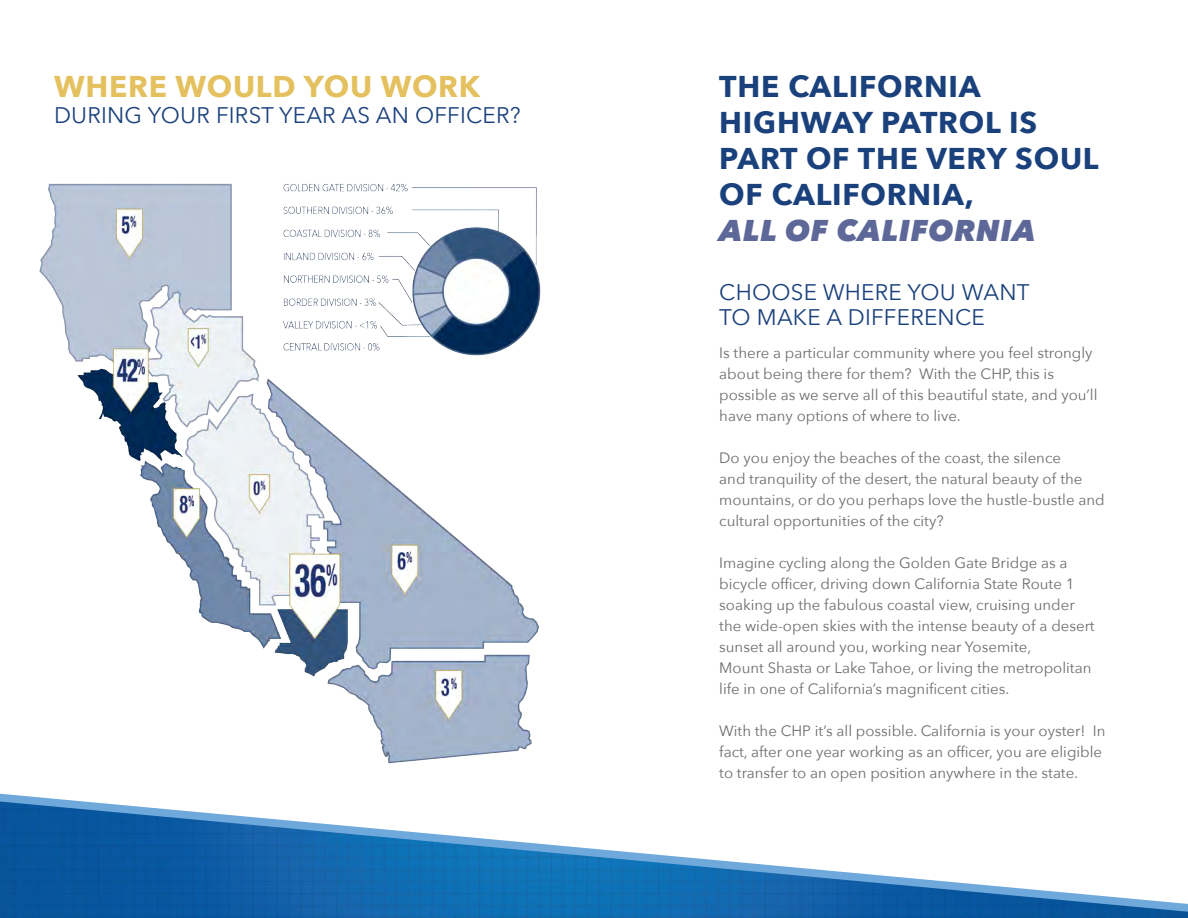
<style>
.page{position:relative;width:1188px;height:918px;background:#fff}
.page>*{position:absolute;margin:0;border:0;box-sizing:border-box;transform-origin:0 0}
.t1{font:700 30px/36px "Avenir Next";letter-spacing:.025em;color:#1a417c}
.t2{font:700 30px "Avenir Next";letter-spacing:.025em;color:#e4c15e}
.Main_header__sm{font:22.5px/25.5px "Avenir Next";letter-spacing:.01em;color:#1a417c}
.Main_text{font:15px/21px "Avenir Next";color:#6c6d70}
.s1{font-weight:800;font-style:italic;color:#5d6898}
</style>
<div class="page">
<img style="left:0;top:183px;width:541px;height:611px">
<img style="left:0;top:912px;width:1188px;height:6px">
<svg style="left:0;top:794px;width:1188px;height:118px"></svg>
<p class="t2" style="left:54px;top:61px;width:428px">WHERE WOULD YOU WORK</p>
<p class="Main_header__sm" style="left:54px;top:101px;width:468px">DURING YOUR FIRST YEAR AS AN OFFICER?</p>
<p class="t1" style="left:719px;top:68px;width:381px">THE CALIFORNIA<br>HIGHWAY PATROL IS<br>PART OF THE VERY SOUL<br>OF CALIFORNIA,<br><span class="s1">ALL OF CALIFORNIA</span></p>
<p class="Main_header__sm" style="left:719px;top:278px;width:312px">CHOOSE WHERE YOU WANT<br>TO MAKE A DIFFERENCE</p>
<p class="Main_text" style="left:719px;top:342px;width:380px">Is there a particular community where you feel strongly about being there for them? With the CHP, this is possible as we serve all of this beautiful state, and you’ll have many options of where to live.</p>
<p class="Main_text" style="left:719px;top:447px;width:387px">Do you enjoy the beaches of the coast, the silence<br>and tranquility of the desert, the natural beauty of the mountains, or do you perhaps love the hustle-bustle and cultural opportunities of the city?</p>
<p class="Main_text" style="left:719px;top:552px;width:377px">Imagine cycling along the Golden Gate Bridge as a bicycle officer, driving down California State Route 1 soaking up the fabulous coastal view, cruising under the wide-open skies with the intense beauty of a desert sunset all around you, working near Yosemite,<br>Mount Shasta or Lake Tahoe, or living the metropolitan life in one of California’s magnificent cities.</p>
<p class="Main_text" style="left:719px;top:720px;width:388px">With the CHP it’s all possible. California is your oyster! In fact, after one year working as an officer, you are eligible to transfer to an open position anywhere in the state.</p>
</div>
